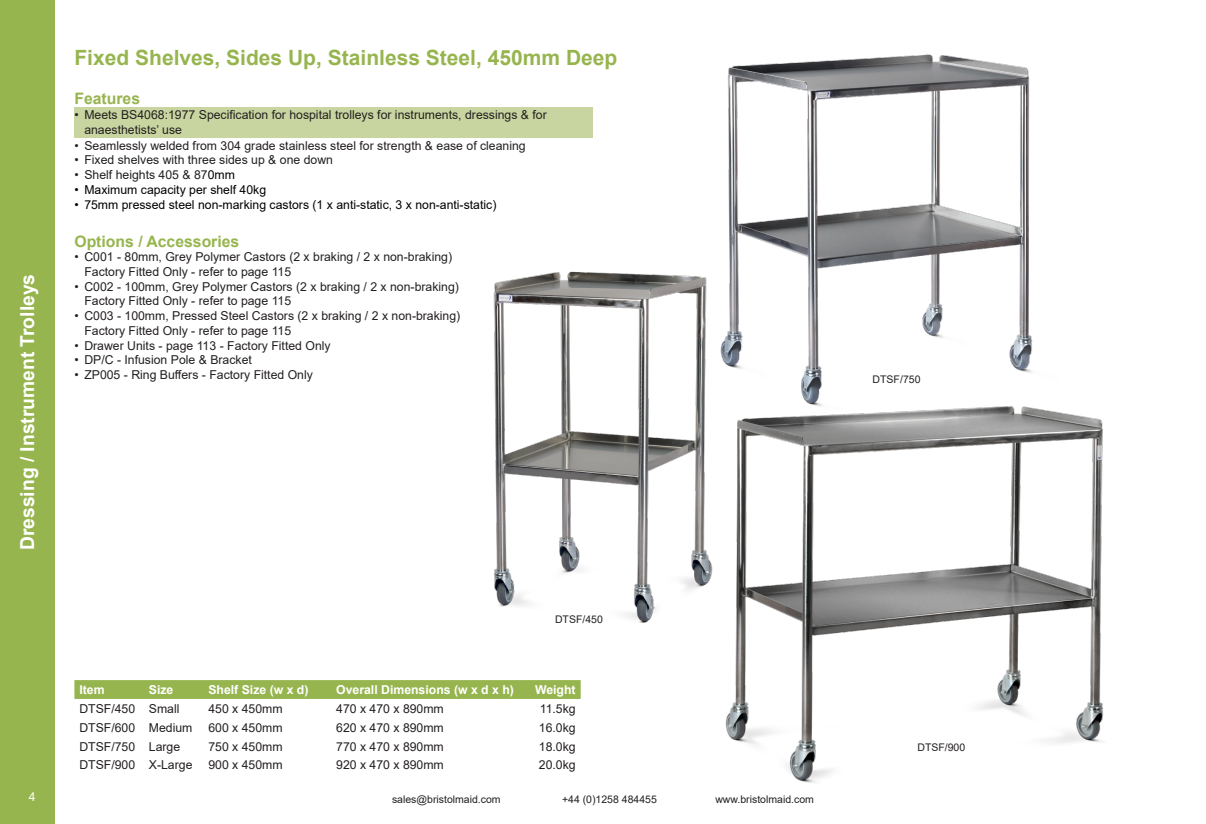
<style>
.page{position:relative;width:1206px;height:824px;background:#fff}
.page>*{position:absolute;margin:0;border:0;box-sizing:border-box;transform-origin:0 0}
.t1{font:700 21px "Arial";color:#97b54e}
.t2{font:700 19.25px "Arial";color:#fff}
.t3{font:700 15.75px "Arial";color:#97b54e}
.t4{font:12.25px/14.7px "Arial";color:#231f20}
.t5{font:12.25px "Arial";color:#000}
.t6{font:700 12.25px "Arial";color:#fff}
.t7{font:12.25px "Arial";color:#fff}
.t8{font:10.5px "Arial";color:#231f20}
.s1{color:#000}
</style>
<div class="page">
<div style="left:0;top:0;width:55px;height:823px;background:#97b54e"></div>
<img style="left:727px;top:54px;width:306px;height:304px">
<img style="left:493px;top:235px;width:277px;height:388px">
<div style="left:74px;top:107px;width:519px;height:31px;background:#c8d5a0"></div>
<img style="left:673px;top:358px;width:431px;height:425px">
<div style="left:74px;top:680px;width:506px;height:18px;background:#97b54e"></div>
<p class="t1" style="left:74px;top:43px;width:544px">Fixed Shelves, Sides Up, Stainless Steel, 450mm Deep</p>
<h2 class="t2" style="left:14px;top:550px;width:277px;rotate:-90deg">Dressing / Instrument Trolleys</h2>
<p class="t3" style="left:74px;top:88px;width:67px">Features</p>
<p class="t4" style="left:84px;top:107px;width:464px;text-indent:-10px">• Meets BS4068:1977 Specification for hospital trolleys for instruments, dressings &amp; for anaesthetists’ use</p>
<p class="t4" style="left:74px;top:138px;width:453px">• Seamlessly welded from 304 grade stainless steel for strength &amp; ease of cleaning</p>
<p class="t4" style="left:74px;top:153px;width:260px">• Fixed shelves with three sides up &amp; one down</p>
<p class="t4" style="left:74px;top:167px;width:162px">• Shelf heights 405 &amp; 87<span class="s1">0mm</span></p>
<p class="t5" style="left:74px;top:181px;width:193px">• Maximum capacity per shelf 40kg</p>
<p class="t5" style="left:74px;top:196px;width:423px">• 75mm pressed steel non-marking castors (1 x anti-static, 3 x non-anti-static)</p>
<p class="t3" style="left:74px;top:230px;width:166px">Options / Accessories</p>
<p class="t4" style="left:84px;top:249px;width:369px;text-indent:-10px">• C001 - 80mm, Grey Polymer Castors (2 x braking / 2 x non-braking)<br>Factory Fitted Only - refer to page 115</p>
<p class="t4" style="left:84px;top:279px;width:376px;text-indent:-10px">• C002 - 100mm, Grey Polymer Castors (2 x braking / 2 x non-braking)<br>Factory Fitted Only - refer to page 115</p>
<p class="t4" style="left:84px;top:308px;width:377px;text-indent:-10px">• C003 - 100mm, Pressed Steel Castors (2 x braking / 2 x non-braking)<br>Factory Fitted Only - refer to page 115</p>
<p class="t4" style="left:74px;top:338px;width:258px">• Drawer Units - page 113 - Factory Fitted Only</p>
<p class="t4" style="left:74px;top:352px;width:179px">• DP/C - Infusion Pole &amp; Bracket</p>
<p class="t4" style="left:74px;top:367px;width:240px">• ZP005 - Ring Buffers - Factory Fitted Only</p>
<p class="t8" style="left:555px;top:611px;width:49px">DTSF/450</p>
<p class="t6" style="left:79px;top:681px;width:27px">Item</p>
<p class="t6" style="left:149px;top:681px;width:26px">Size</p>
<p class="t6" style="left:208px;top:681px;width:102px">Shelf Size (w x d)</p>
<p class="t6" style="left:336px;top:681px;width:179px">Overall Dimensions (w x d x h)</p>
<p class="t6" style="left:535px;top:681px;width:42px">Weight</p>
<p class="t4" style="left:79px;top:701px;width:57px">DTSF/450</p>
<p class="t4" style="left:149px;top:701px;width:32px">Small</p>
<p class="t4" style="left:208px;top:701px;width:76px">450 x 450mm</p>
<p class="t4" style="left:336px;top:701px;width:109px">470 x 470 x 890mm</p>
<p class="t4" style="left:540px;top:701px;width:37px">11.5kg</p>
<p class="t4" style="left:79px;top:719px;width:57px">DTSF/600</p>
<p class="t4" style="left:149px;top:719px;width:45px">Medium</p>
<p class="t4" style="left:208px;top:719px;width:76px">600 x 450mm</p>
<p class="t4" style="left:336px;top:719px;width:109px">620 x 470 x 890mm</p>
<p class="t4" style="left:539px;top:719px;width:38px">16.0kg</p>
<p class="t4" style="left:79px;top:738px;width:57px">DTSF/750</p>
<p class="t4" style="left:149px;top:738px;width:33px">Large</p>
<p class="t4" style="left:208px;top:738px;width:76px">750 x 450mm</p>
<p class="t4" style="left:336px;top:738px;width:109px">770 x 470 x 890mm</p>
<p class="t4" style="left:539px;top:738px;width:38px">18.0kg</p>
<p class="t4" style="left:79px;top:757px;width:57px">DTSF/900</p>
<p class="t4" style="left:149px;top:757px;width:45px">X-Large</p>
<p class="t4" style="left:208px;top:757px;width:76px">900 x 450mm</p>
<p class="t4" style="left:336px;top:757px;width:109px">920 x 470 x 890mm</p>
<p class="t4" style="left:539px;top:757px;width:38px">20.0kg</p>
<p class="t7" style="left:29px;top:788px;width:8px">4</p>
<p class="t8" style="left:392px;top:792px;width:110px">sales@bristolmaid.com</p>
<p class="t8" style="left:562px;top:792px;width:96px">+44 (0)1258 484455</p>
<p class="t8" style="left:715px;top:792px;width:100px">www.bristolmaid.com</p>
<p class="t8" style="left:872px;top:372px;width:49px">DTSF/750</p>
<p class="t8" style="left:917px;top:739px;width:49px">DTSF/900</p>
</div>
